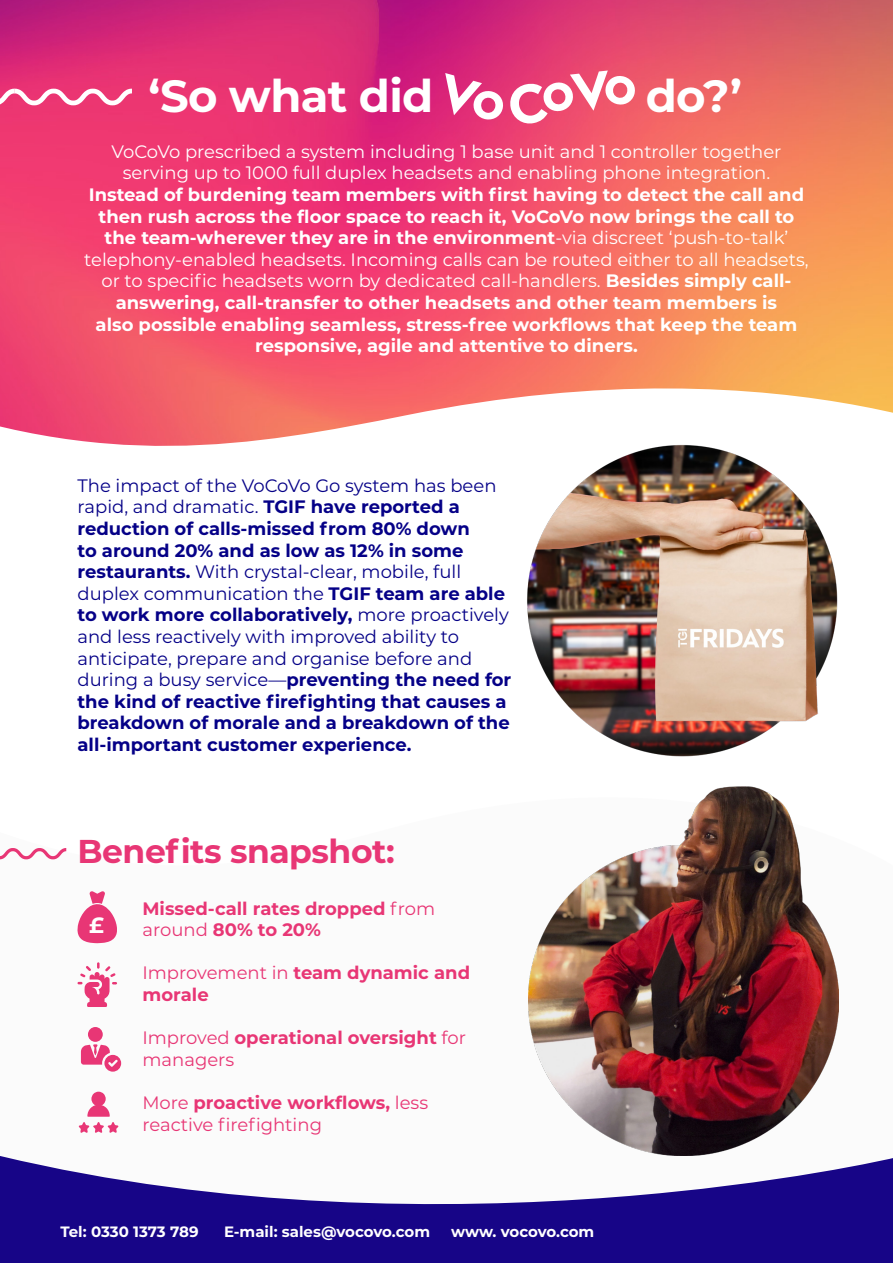
<style>
.page{position:relative;width:893px;height:1263px;background:#fff}
.page>*{position:absolute;margin:0;border:0;box-sizing:border-box;transform-origin:0 0}
.t1{font:700 45px "Montserrat";letter-spacing:-.015em;color:#fff}
.t2{font:700 33px "Montserrat";letter-spacing:-.015em;color:#e83675}
.t3{font:700 22.05px "Montserrat";color:#fff}
.t4{font:700 18px/21.6px "Montserrat";color:#fff;text-align:center}
.t5{font:700 18px/21.6px "Montserrat";color:#050087}
.t6{font:18px/21.6px "Montserrat";color:#fff;text-align:center}
.t7{font:700 18px/21.6px "Montserrat";color:#e83675}
.t8{font:18px/21.6px "Montserrat";color:#e83675}
.t9{font:700 15px "Montserrat";letter-spacing:-.005em;color:#fff}
.s1{font-weight:400}
.s2{font-weight:700}
</style>
<div class="page">
<img style="left:0;top:0;width:893px;height:337px">
<svg style="left:0;top:337px;width:893px;height:109px"></svg>
<svg style="left:0;top:1156px;width:893px;height:107px;fill:#170587"></svg>
<img style="left:528px;top:787px;width:311px;height:369px">
<svg style="left:0;top:89px;width:132px;height:16px"></svg>
<svg style="left:445px;top:71px;width:192px;height:54px"></svg>
<svg style="left:79px;top:1092px;width:39px;height:41px"></svg>
<svg style="left:77px;top:891px;width:40px;height:52px"></svg>
<div style="left:88px;top:912px;width:19px;height:26px;background:#e83675;border-radius:50%"></div>
<svg style="left:78px;top:962px;width:39px;height:45px"></svg>
<div style="left:88px;top:1027px;width:15px;height:15px;background:#e83675;border-radius:50%"></div>
<svg style="left:81px;top:1044px;width:40px;height:28px"></svg>
<svg style="left:0;top:848px;width:66px;height:11px"></svg>
<img style="left:497px;top:444px;width:342px;height:312px">
<h1 class="t1" style="left:148px;top:63px;width:286px">‘So what did</h1>
<h1 class="t1" style="left:646px;top:63px;width:98px">do?’</h1>
<p class="t6" style="left:111px;top:140px;width:671px">VoCoVo prescribed a system including 1 base unit and 1 controller together serving up to 1000 full duplex headsets and enabling phone integration.</p>
<p class="t4" style="left:84px;top:183px;width:726px">Instead of burdening team members with first having to detect the call and then rush across the floor space to reach it, VoCoVo now brings the call to the team-wherever they are in the environment<span class="s1">-via discreet ‘push-to-talk’ telephony-enabled headsets. Incoming calls can be routed either to all headsets, or to specific headsets worn by dedicated call-handlers.</span> Besides simply call&shy;answering, call-transfer to other headsets and other team members is<br>also possible enabling seamless, stress-free workflows that keep the team responsive, agile and attentive to diners.</p>
<p class="t5" style="left:77px;top:474px;width:435px"><span class="s1">The impact of the VoCoVo Go system has been rapid, and dramatic.</span> TGIF have reported a reduction of calls-missed from 80% down<br>to around 20% and as low as 12% in some restaurants. <span class="s1">With crystal-clear, mobile, full duplex communication the</span> TGIF team are able to work more collaboratively, <span class="s1">more proactively and less reactively with improved ability to anticipate, prepare and organise before and during a busy service—</span>preventing the need for the kind of reactive firefighting that causes a breakdown of morale and a breakdown of the all-important customer experience.</p>
<h2 class="t2" style="left:78px;top:828px;width:319px">Benefits snapshot:</h2>
<p class="t7" style="left:142px;top:896px;width:294px">Missed-call rates dropped <span class="s1">from around</span> 80% to 20%</p>
<p class="t7" style="left:142px;top:961px;width:329px"><span class="s1">Improvement in</span> team dynamic and morale</p>
<p class="t7" style="left:142px;top:1026px;width:325px"><span class="s1">Improved</span> operational oversight <span class="s1">for managers</span></p>
<p class="t8" style="left:142px;top:1091px;width:287px">More <span class="s2">proactive workflows,</span> less reactive firefighting</p>
<p class="t3" style="left:89px;top:909px;width:16px">£</p>
<p class="t9" style="left:60px;top:1221px;width:140px">Tel: 0330 1373 789</p>
<p class="t9" style="left:224px;top:1221px;width:207px">E-mail: sales@vocovo.com</p>
<p class="t9" style="left:451px;top:1221px;width:145px">www. vocovo.com</p>
</div>
